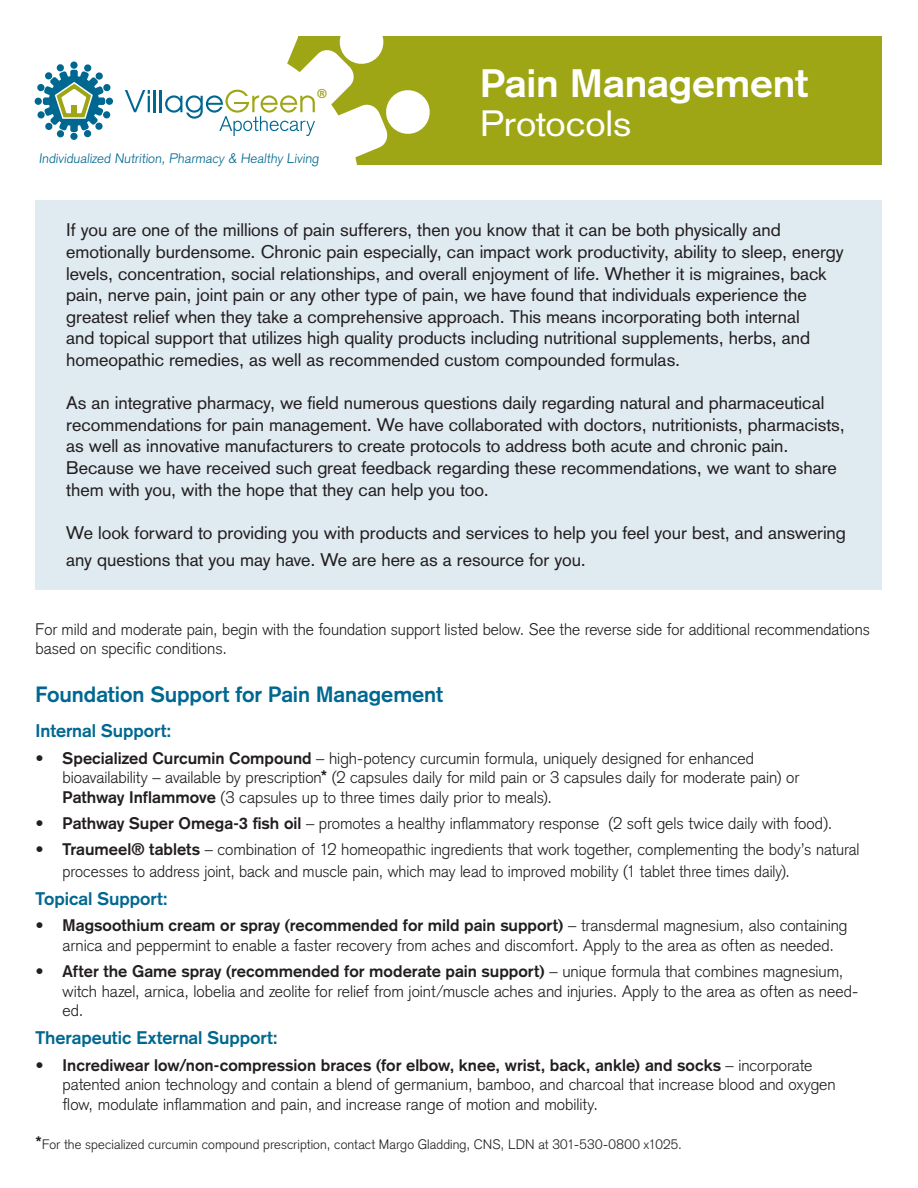
<style>
.page{position:relative;width:918px;height:1188px;background:#fff}
.page>*{position:absolute;margin:0;border:0;box-sizing:border-box;transform-origin:0 0}
.t1{font:700 39px "Akzidenz Grotesk";letter-spacing:-.005em;color:#fff;scale:1.05 1}
.t2{font:36px "Akzidenz Grotesk";letter-spacing:-.005em;color:#fff;scale:1.05 1}
.t3{font:700 21.75px "Akzidenz Grotesk";letter-spacing:-.005em;color:#006890}
.t4{font:700 20.7px "Myriad";color:#9ea615}
.t5{font:18px/21.6px "Akzidenz Grotesk";color:#231f20}
.body_copy{font:700 18px "Akzidenz Grotesk";color:#006890}
.body_copy-2{font:300 16.5px/19.5px "Akzidenz Grotesk";color:#231f20}
.body_copy-3{font:300 13.5px "Akzidenz Grotesk";letter-spacing:.005em;color:#231f20}
.body_copy-4{font:300 13.5px "Akzidenz Grotesk";color:#006890}
.s1{font-weight:700}
.s2{font-weight:700;font-size:18px}
</style>
<div class="page">
<div style="left:36px;top:201px;width:846px;height:389px;background:#e0eaf1"></div>
<div style="left:36px;top:36px;width:846px;height:128px;background:#9ea615"></div>
<svg style="left:398px;top:90px;width:32px;height:44px"></svg>
<svg style="left:323px;top:36px;width:75px;height:129px;fill:#fff"></svg>
<svg style="left:34px;top:36px;width:289px;height:128px"></svg>
<div style="left:106px;top:8px;width:166px;height:40px;background:#fff"></div>
<p class="t4" style="left:317px;top:86px;width:12px">®</p>
<p class="body_copy-4" style="left:39px;top:151px;width:284px">Individualized Nutrition, Pharmacy &amp; Healthy Living</p>
<p class="t1" style="left:480px;top:60px;width:314px">Pain Management</p>
<p class="t2" style="left:480px;top:102px;width:145px">Protocols</p>
<p class="t5" style="left:66px;top:219px;width:779px">If you are one of the millions of pain sufferers, then you know that it can be both physically and emotionally burdensome. Chronic pain especially, can impact work productivity, ability to sleep, energy levels, concentration, social relationships, and overall enjoyment of life. Whether it is migraines, back pain, nerve pain, joint pain or any other type of pain, we have found that individuals experience the greatest relief when they take a comprehensive approach. This means incorporating both internal<br>and topical support that utilizes high quality products including nutritional supplements, herbs, and homeopathic remedies, as well as recommended custom compounded formulas.</p>
<p class="t5" style="left:66px;top:392px;width:780px">As an integrative pharmacy, we field numerous questions daily regarding natural and pharmaceutical recommendations for pain management. We have collaborated with doctors, nutritionists, pharmacists, as well as innovative manufacturers to create protocols to address both acute and chronic pain.<br>Because we have received such great feedback regarding these recommendations, we want to share them with you, with the hope that they can help you too.</p>
<p class="t5" style="left:66px;top:519px;width:781px;line-height:27px">We look forward to providing you with products and services to help you feel your best, and answering any questions that you may have. We are here as a resource for you.</p>
<p class="body_copy-2" style="left:36px;top:619px;width:836px">For mild and moderate pain, begin with the foundation support listed below. See the reverse side for additional recommendations based on specific conditions.</p>
<p class="t3" style="left:36px;top:682px;width:409px">Foundation Support for Pain Management</p>
<p class="body_copy" style="left:36px;top:720px;width:137px">Internal Support:</p>
<p class="body_copy-2" style="left:63px;top:748px;width:738px;text-indent:-27px"><span class="s1">• Specialized Curcumin Compound</span> – high-potency curcumin formula, uniquely designed for enhanced bioavailability – available by prescription<span class="s2">*</span> (2 capsules daily for mild pain or 3 capsules daily for moderate pain) or<br><span class="s1">Pathway Inflammove</span> (3 capsules up to three times daily prior to meals).</p>
<p class="body_copy-2" style="left:36px;top:814px;width:798px"><span class="s1">• Pathway Super Omega-3 fish oil</span> – promotes a healthy inflammatory response (2 soft gels twice daily with food).</p>
<p class="body_copy-2" style="left:63px;top:839px;width:798px;line-height:21.6px;text-indent:-27px"><span class="s1">• Traumeel® tablets</span> – combination of 12 homeopathic ingredients that work together, complementing the body’s natural processes to address joint, back and muscle pain, which may lead to improved mobility (1 tablet three times daily).</p>
<p class="body_copy" style="left:36px;top:888px;width:134px">Topical Support:</p>
<p class="body_copy-2" style="left:63px;top:916px;width:786px;text-indent:-27px"><span class="s1">• Magsoothium cream or spray (recommended for mild pain support)</span> – transdermal magnesium, also containing arnica and peppermint to enable a faster recovery from aches and discomfort. Apply to the area as often as needed.</p>
<p class="body_copy-2" style="left:63px;top:962px;width:797px;text-indent:-27px"><span class="s1">• After the Game spray (recommended for moderate pain support)</span> – unique formula that combines magnesium, witch hazel, arnica, lobelia and zeolite for relief from joint/muscle aches and injuries. Apply to the area as often as need&shy;ed.</p>
<p class="body_copy" style="left:36px;top:1027px;width:244px">Therapeutic External Support:</p>
<p class="body_copy-2" style="left:63px;top:1055px;width:775px;text-indent:-27px"><span class="s1">• Incrediwear low/non-compression braces (for elbow, knee, wrist, back, ankle) and socks</span> – incorporate patented anion technology and contain a blend of germanium, bamboo, and charcoal that increase blood and oxygen flow, modulate inflammation and pain, and increase range of motion and mobility.</p>
<p class="body_copy-3" style="left:36px;top:1136px;width:648px"><span class="s2">*</span>For the specialized curcumin compound prescription, contact Margo Gladding, CNS, LDN at 301-530-0800 x1025.</p>
</div>
